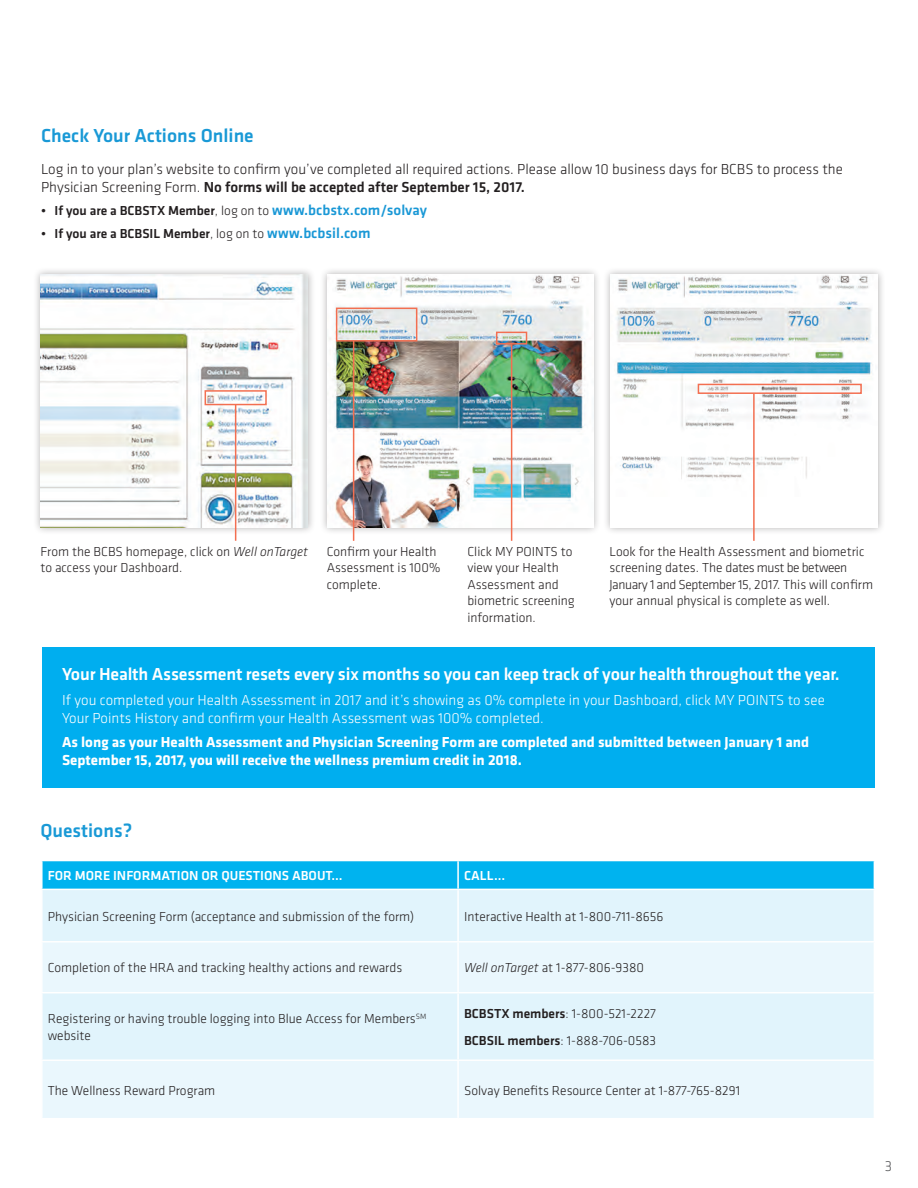
<style>
.page{position:relative;width:918px;height:1188px;background:#fff}
.page>*{position:absolute;margin:0;border:0;box-sizing:border-box;transform-origin:0 0}
.t1{font:500 19.5px "Klavika";color:#1999d6}
.t2{font:500 18px "Klavika";letter-spacing:-.01em;color:#fff}
.t3{font:300 15px/18px "Klavika";color:#231f20}
.t4{font:300 15px/18px "Klavika";color:#fff}
.t5{font:700 15px/18px "Klavika";color:#fff}
.t6{font:300 15px "Klavika";color:#57585a}
.t7{font:300 13.5px/16.5px "Klavika";color:#231f20}
.t8{font:500 13.5px "Klavika";color:#231f20}
.t9{font:500 13.5px "Klavika";color:#fff}
.s1{font-weight:500}
.s2{font-weight:300}
.s3{font-size:15px;color:#1a98d6}
.s4{font-style:italic}
</style>
<div class="page">
<div style="left:319px;top:266px;width:282px;height:269px;background:#231f20;opacity:.35"></div>
<img style="left:327px;top:274px;width:266px;height:253px">
<div style="left:602px;top:266px;width:283px;height:269px;background:#231f20;opacity:.35"></div>
<div style="left:610px;top:274px;width:268px;height:253px;background:#fff"></div>
<img style="left:616px;top:275px;width:257px;height:204px">
<div style="left:33px;top:266px;width:282px;height:269px;background:#231f20;opacity:.35"></div>
<img style="left:40px;top:274px;width:268px;height:253px">
<div style="left:43px;top:890px;width:831px;height:51px;background:#e1f4fc"></div>
<svg style="left:43px;top:943px;width:831px;height:175px;background:#e6f5fc"></svg>
<hr style="left:457px;top:890px;width:2px;height:51px;background:#fff">
<hr style="left:457px;top:943px;width:2px;height:49px;background:#fff">
<hr style="left:41px;top:992px;width:417px;height:1px;background:#fff">
<hr style="left:458px;top:992px;width:417px;height:1px;background:#fff">
<hr style="left:457px;top:993px;width:2px;height:66px;background:#fff">
<svg style="left:42px;top:861px;width:833px;height:28px;background:#06b5ef"></svg>
<hr style="left:41px;top:1059px;width:417px;height:2px;background:#fff">
<hr style="left:458px;top:1059px;width:417px;height:2px;background:#fff">
<hr style="left:457px;top:1061px;width:2px;height:57px;background:#fff">
<hr style="left:235px;top:404px;width:1px;height:137px;background:#f36f51">
<hr style="left:353px;top:341px;width:1px;height:200px;background:#f36f51">
<hr style="left:511px;top:345px;width:1px;height:196px;background:#f36f51">
<hr style="left:753px;top:394px;width:2px;height:147px;background:#f36f51">
<div style="left:698px;top:384px;width:164px;height:10px;border:2px solid #f36f51"></div>
<div style="left:336px;top:308px;width:81px;height:34px;border:2px solid #f36f51"></div>
<div style="left:496px;top:332px;width:31px;height:13px;border:2px solid #f36f51"></div>
<div style="left:205px;top:390px;width:62px;height:15px;border:2px solid #f36f51"></div>
<div style="left:42px;top:647px;width:833px;height:140px;background:#00aeef"></div>
<h1 class="t1" style="left:41px;top:123px;width:214px">Check Your Actions Online</h1>
<p class="t3" style="left:41px;top:160px;width:803px">Log in to your plan’s website to confirm you’ve completed all required actions. Please allow 10 business days for BCBS to process the<br>Physician Screening Form. <span class="s1">No forms will be accepted after September 15, 2017.</span></p>
<p class="t8" style="left:41px;top:202px;width:387px">• If you are a BCBSTX Member<span class="s2">, log on to</span> <span class="s3">www.bcbstx.com/solvay</span></p>
<p class="t8" style="left:41px;top:225px;width:331px">• If you are a BCBSIL Member<span class="s2">, log on to</span> <span class="s3">www.bcbsil.com</span></p>
<p class="t7" style="left:40px;top:543px;width:269px">From the BCBS homepage, click on <span class="s4">Well onTarget </span>to access your Dashboard.</p>
<p class="t7" style="left:327px;top:543px;width:115px">Confirm your Health<br>Assessment is 100% complete.</p>
<p class="t7" style="left:467px;top:543px;width:109px">Click MY POINTS to view your Health<br>Assessment and biometric screening information.</p>
<p class="t7" style="left:610px;top:543px;width:265px">Look for the Health Assessment and biometric screening dates. The dates must be between January 1 and September 15, 2017. This will confirm your annual physical is complete as well.</p>
<h2 class="t2" style="left:62px;top:662px;width:779px">Your Health Assessment resets every six months so you can keep track of your health throughout the year.</h2>
<p class="t4" style="left:62px;top:690px;width:764px">If you completed your Health Assessment in 2017 and it’s showing as 0% complete in your Dashboard, click MY POINTS to see<br>Your Points History and confirm your Health Assessment was 100% completed.</p>
<p class="t5" style="left:62px;top:733px;width:749px">As long as your Health Assessment and Physician Screening Form are completed and submitted between January 1 and<br>September 15, 2017, you will receive the wellness premium credit in 2018.</p>
<h1 class="t1" style="left:40px;top:818px;width:93px">Questions?</h1>
<p class="t9" style="left:48px;top:866px;width:296px">FOR MORE INFORMATION OR QUESTIONS ABOUT…</p>
<p class="t9" style="left:464px;top:866px;width:43px">CALL…</p>
<p class="t7" style="left:48px;top:908px;width:368px">Physician Screening Form (acceptance and submission of the form)</p>
<p class="t7" style="left:464px;top:908px;width:201px">Interactive Health at 1-800-711-8656</p>
<p class="t7" style="left:48px;top:959px;width:356px">Completion of the HRA and tracking healthy actions and rewards</p>
<p class="t7" style="left:464px;top:959px;width:181px"><span class="s4">Well onTarget</span> at 1-877-806-9380</p>
<p class="t7" style="left:48px;top:1010px;width:380px">Registering or having trouble logging into Blue Access for Members<sup>SM </sup>website</p>
<p class="t7" style="left:464px;top:999px;width:194px;line-height:27.5px"><span class="s1">BCBSTX members</span>: 1-800-521-2227<br><span class="s1">BCBSIL members</span>: 1-888-706-0583</p>
<p class="t7" style="left:48px;top:1082px;width:169px">The Wellness Reward Program</p>
<p class="t7" style="left:464px;top:1082px;width:278px">Solvay Benefits Resource Center at 1-877-765-8291</p>
<p class="t6" style="left:885px;top:1157px;width:9px">3</p>
</div>
